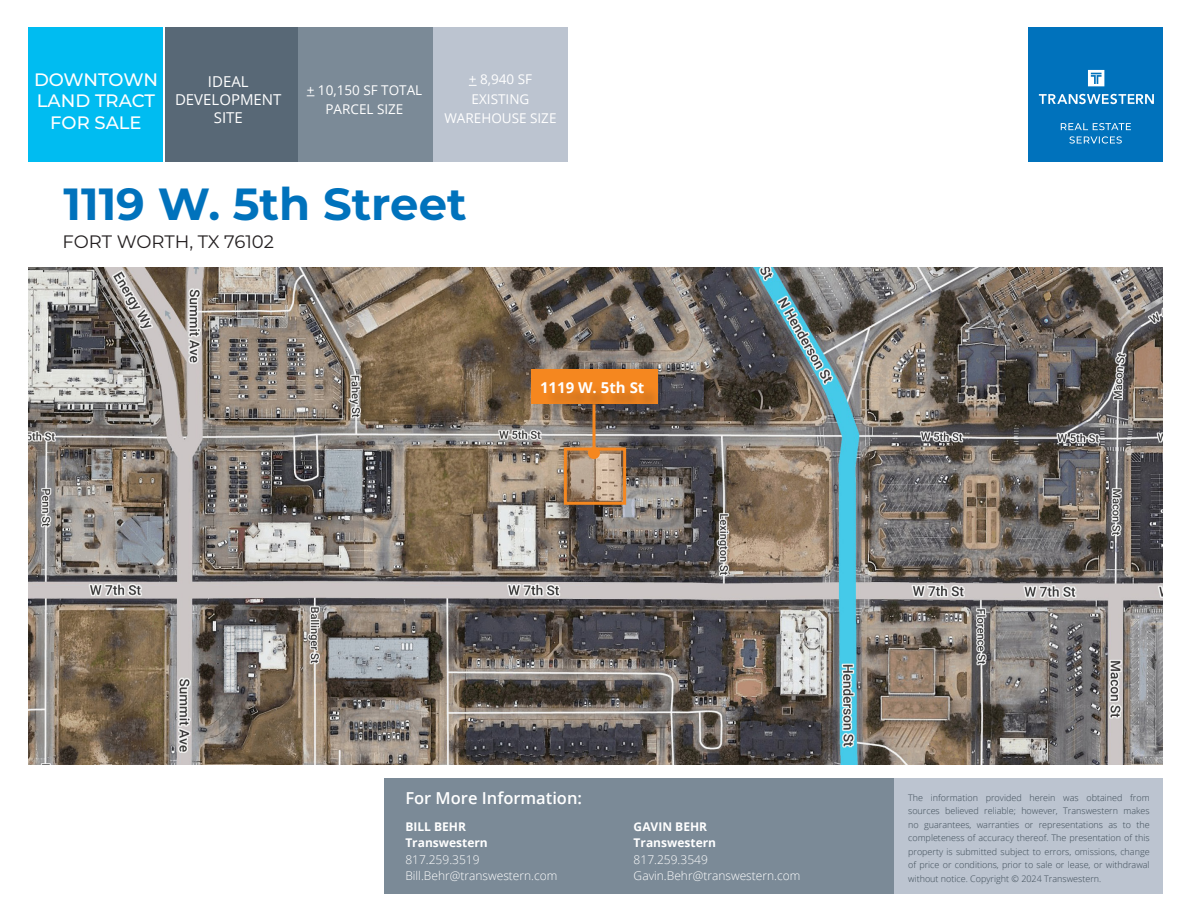
<style>
.page{position:relative;width:1188px;height:918px;background:#fff}
.page>*{position:absolute;margin:0;border:0;box-sizing:border-box;transform-origin:0 0}
.H1{font:700 45px "Montserrat";color:#0072bc}
.Main_Header_Box{font:500 18px/21.6px "Montserrat";color:#fff;text-align:center}
.t1{font:18px "Montserrat";letter-spacing:-.005em;color:#231f20}
.H3-White{font:600 16.5px "Open Sans";color:#fff}
.Secondary_Header_Boxes{font:15px/18px "Open Sans";color:#fff;text-align:center}
.t2{font:700 15px "Open Sans";color:#fff}
.Secondary_Header_Boxes-2{font:13.5px/19.5px "Open Sans";color:#fff;text-align:center}
.Broker_Contact_Info{font:300 12px "Open Sans";color:#fff}
.Broker_Name{font:700 12px "Open Sans";color:#fff}
.Legal{font:300 9px/13.5px "Open Sans";color:#3c4a55;text-align:justify}
</style>
<div class="page">
<img style="left:28px;top:267px;width:1134px;height:497px">
<div style="left:165px;top:27px;width:135px;height:135px;background:#586876"></div>
<div style="left:28px;top:27px;width:136px;height:135px;background:#00bcf1"></div>
<div style="left:1028px;top:27px;width:135px;height:135px;background:#0072bc"></div>
<svg style="left:1069px;top:136px;width:53px;height:8px"></svg>
<svg style="left:1061px;top:123px;width:70px;height:7px"></svg>
<svg style="left:1039px;top:94px;width:115px;height:10px"></svg>
<svg style="left:1088px;top:70px;width:16px;height:16px"></svg>
<div style="left:298px;top:27px;width:136px;height:135px;background:#7b8a97"></div>
<div style="left:433px;top:27px;width:135px;height:135px;background:#bcc4d0"></div>
<div style="left:384px;top:779px;width:510px;height:115px;background:#7b8a97"></div>
<div style="left:894px;top:779px;width:268px;height:115px;background:#bcc4d0"></div>
<svg style="left:568px;top:452px;width:54px;height:49px;background:#b8a08a"></svg>
<div style="left:564px;top:448px;width:62px;height:57px;border:3px solid #f5871f"></div>
<div style="left:531px;top:370px;width:126px;height:34px;background:#f5871f"></div>
<div style="left:544px;top:384px;width:118px;height:27px;background:#231f20;opacity:.31"></div>
<svg style="left:592px;top:404px;width:4px;height:43px"></svg>
<div style="left:588px;top:447px;width:12px;height:12px;background:#f5871f;border-radius:50%"></div>
<p class="Main_Header_Box" style="left:34px;top:68px;width:125px">DOWNTOWN<br>LAND TRACT<br>FOR SALE</p>
<p class="Secondary_Header_Boxes-2" style="left:307px;top:80px;width:117px">+ 10,150 SF TOTAL<br>PARCEL SIZE</p>
<p class="Secondary_Header_Boxes" style="left:175px;top:72px;width:108px">IDEAL<br>DEVELOPMENT<br>SITE</p>
<p class="Secondary_Header_Boxes-2" style="left:469px;top:69px;width:65px">+ 8,940 SF</p>
<p class="Secondary_Header_Boxes-2" style="left:444px;top:89px;width:114px">EXISTING<br>WAREHOUSE SIZE</p>
<p class="H1" style="left:63px;top:172px;width:405px">1119 W. 5th Street</p>
<h2 class="t1" style="left:63px;top:229px;width:213px">FORT WORTH, TX 76102</h2>
<p class="t2" style="left:540px;top:377px;width:106px">1119 W. 5th St</p>
<p class="H3-White" style="left:405px;top:787px;width:178px">For More Information:</p>
<p class="Legal" style="left:908px;top:790px;width:243px">The information provided herein was obtained from sources believed reliable; however, Transwestern makes no guarantees, warranties or representations as to the completeness of accuracy thereof. The presentation of this property is submitted subject to errors, omissions, change of price or conditions, prior to sale or lease, or withdrawal without notice. Copyright © 2024 Transwestern.</p>
<p class="Broker_Name" style="left:634px;top:818px;width:75px">GAVIN BEHR</p>
<p class="Broker_Name" style="left:634px;top:834px;width:84px">Transwestern</p>
<p class="Broker_Contact_Info" style="left:634px;top:851px;width:76px">817.259.3549</p>
<p class="Broker_Contact_Info" style="left:634px;top:868px;width:168px">Gavin.Behr@transwestern.com</p>
<p class="Broker_Name" style="left:405px;top:818px;width:62px">BILL BEHR</p>
<p class="Broker_Name" style="left:405px;top:834px;width:84px">Transwestern</p>
<p class="Broker_Contact_Info" style="left:405px;top:851px;width:76px">817.259.3519</p>
<p class="Broker_Contact_Info" style="left:405px;top:868px;width:154px">Bill.Behr@transwestern.com</p>
</div>
